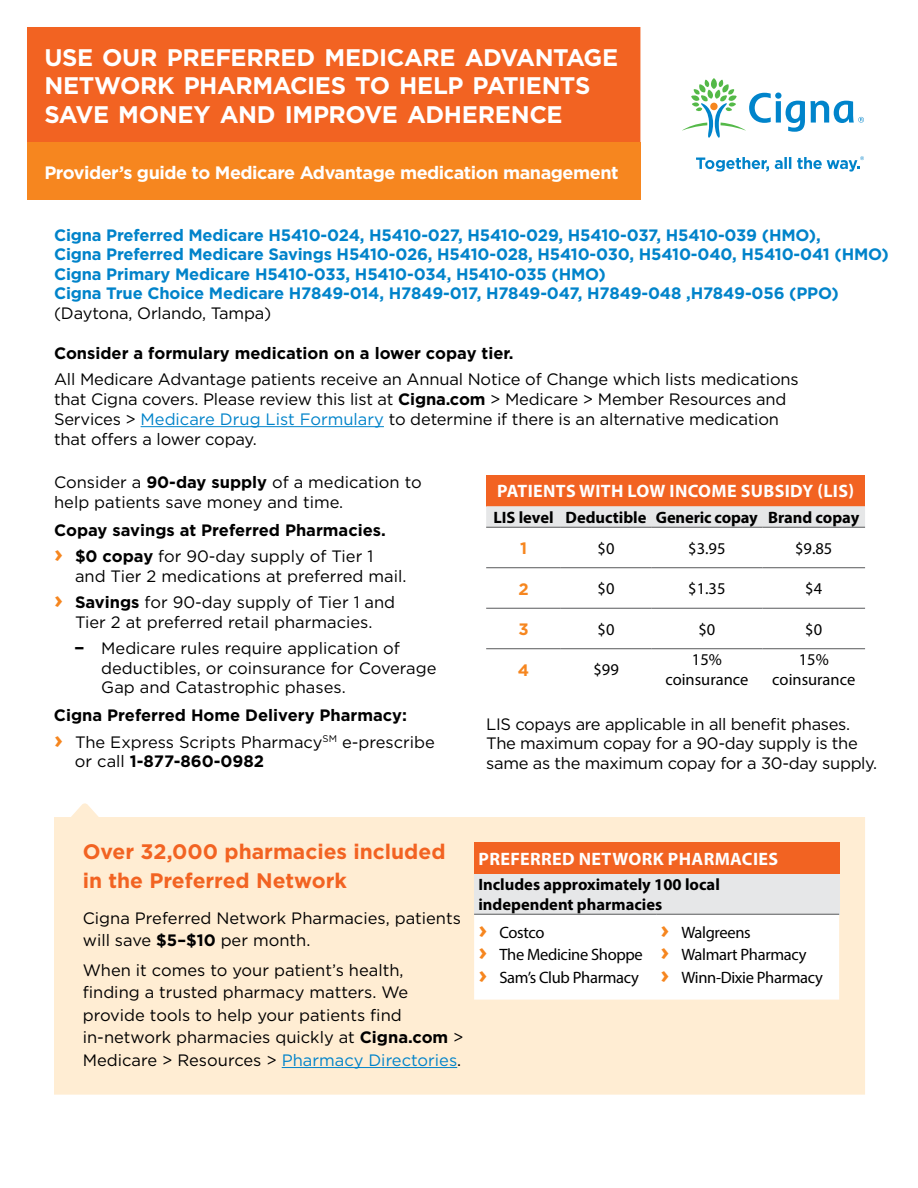
<style>
.page{position:relative;width:918px;height:1188px;background:#fff}
.page>*{position:absolute;margin:0;border:0;box-sizing:border-box;transform-origin:0 0}
.t1{font:700 24px/28.5px "Gotham";letter-spacing:-.015em;color:#fff}
.t2{font:700 21px/28.5px "Gotham";color:#f26322}
.t3{font:700 18px "Myriad Pro";letter-spacing:.02em;color:#fff}
.t4{font:700 18px "Gotham";letter-spacing:-.025em;color:#fff}
.t5{font:16.5px/22.5px "Gotham";letter-spacing:-.005em;color:#000}
.t6{font:700 16.5px/19.5px "Gotham";letter-spacing:-.01em;color:#0083ca}
.t7{font:700 16.5px/26.5px "Gotham";color:#000}
.t8{font:16.5px/22.8px "Myriad Pro";letter-spacing:-.02em;color:#000}
.t9{font:700 16.5px/19.5px "Myriad Pro";color:#000}
.t10{font:16.5px/19.5px "Myriad Pro";color:#000;text-align:center}
.t11{font:700 16.5px "Gotham";color:#f6861f}
.s1{font-weight:700}
.s2{color:#0083ca}
.s3{font-size:24px;color:#f6861f}
.s4{font-weight:400}
.s5{font-weight:700;font-size:24px;color:#f6861f}
.s6{font-family:"Gotham";font-weight:700;font-size:24px;color:#f6861f}
</style>
<div class="page">
<div style="left:486px;top:475px;width:379px;height:31px;background:#f26322"></div>
<svg style="left:486px;top:506px;width:379px;height:21px;background:#e4e3e4"></svg>
<hr style="left:486px;top:527px;width:75px;height:1px;background:#58595b">
<hr style="left:561px;top:527px;width:90px;height:1px;background:#58595b">
<hr style="left:651px;top:527px;width:111px;height:1px;background:#58595b">
<hr style="left:762px;top:527px;width:103px;height:1px;background:#58595b">
<hr style="left:486px;top:567px;width:75px;height:1px;background:#58595b">
<hr style="left:561px;top:567px;width:90px;height:1px;background:#58595b">
<hr style="left:651px;top:567px;width:111px;height:1px;background:#58595b">
<hr style="left:762px;top:567px;width:103px;height:1px;background:#58595b">
<hr style="left:486px;top:608px;width:75px;height:1px;background:#58595b">
<hr style="left:561px;top:608px;width:90px;height:1px;background:#58595b">
<hr style="left:651px;top:608px;width:111px;height:1px;background:#58595b">
<hr style="left:762px;top:608px;width:103px;height:1px;background:#58595b">
<hr style="left:486px;top:648px;width:75px;height:1px;background:#58595b">
<hr style="left:561px;top:648px;width:90px;height:1px;background:#58595b">
<hr style="left:651px;top:648px;width:111px;height:1px;background:#58595b">
<hr style="left:762px;top:648px;width:103px;height:1px;background:#58595b">
<div style="left:54px;top:817px;width:811px;height:278px;background:#ffedd3"></div>
<svg style="left:71px;top:803px;width:28px;height:14px"></svg>
<hr style="left:282px;top:1067px;width:175px;height:1px;background:#0083ca">
<div style="left:474px;top:843px;width:365px;height:31px;background:#f26322"></div>
<div style="left:474px;top:874px;width:365px;height:40px;background:#e6e7e8"></div>
<div style="left:474px;top:915px;width:365px;height:85px;background:#fff"></div>
<hr style="left:474px;top:914px;width:182px;height:1px;background:#58595b">
<hr style="left:656px;top:914px;width:183px;height:1px;background:#58595b">
<div style="left:27px;top:27px;width:613px;height:115px;background:#f26322"></div>
<div style="left:27px;top:142px;width:613px;height:58px;background:#f6861f"></div>
<svg style="left:696px;top:157px;width:73px;height:15px"></svg>
<svg style="left:775px;top:157px;width:16px;height:12px"></svg>
<svg style="left:797px;top:156px;width:67px;height:16px"></svg>
<svg style="left:682px;top:78px;width:182px;height:60px"></svg>
<hr style="left:141px;top:426px;width:243px;height:1px;background:#0083ca">
<h1 class="t1" style="left:44px;top:43px;width:575px">USE OUR PREFERRED MEDICARE ADVANTAGE<br>NETWORK PHARMACIES TO HELP PATIENTS<br>SAVE MONEY AND IMPROVE ADHERENCE</h1>
<p class="t4" style="left:44px;top:160px;width:576px">Provider’s guide to Medicare Advantage medication management</p>
<p class="t6" style="left:54px;top:225px;width:836px">Cigna Preferred Medicare H5410-024, H5410-027, H5410-029, H5410-037, H5410-039 (HMO),<br>Cigna Preferred Medicare Savings H5410-026, H5410-028, H5410-030, H5410-040, H5410-041 (HMO)<br>Cigna Primary Medicare H5410-033, H5410-034, H5410-035 (HMO)<br>Cigna True Choice Medicare H7849-014, H7849-017, H7849-047, H7849-048 ,H7849-056 (PPO)</p>
<p class="t5" style="left:54px;top:301px;width:219px">(Daytona, Orlando, Tampa)</p>
<p class="t7" style="left:54px;top:340px;width:461px">Consider a formulary medication on a lower copay tier.</p>
<p class="t5" style="left:54px;top:369px;width:746px;line-height:19.8px">All Medicare Advantage patients receive an Annual Notice of Change which lists medications that Cigna covers. Please review this list at <span class="s1">Cigna.com</span> &gt; Medicare &gt; Member Resources and Services &gt; <span class="s2">Medicare Drug List Formulary</span> to determine if there is an alternative medication that offers a lower copay.</p>
<p class="t5" style="left:54px;top:472px;width:369px;line-height:19.5px">Consider a <span class="s1">90-day supply</span> of a medication to help patients save money and time.</p>
<p class="t7" style="left:54px;top:516px;width:333px">Copay savings at Preferred Pharmacies. <span class="s3">›</span> $0 copay <span class="s4">for 90-day supply of Tier 1</span></p>
<p class="t5" style="left:54px;top:562px;width:354px;line-height:26.5px;text-indent:21px">and Tier 2 medications at preferred mail. <span class="s5">›</span> <span class="s1">Savings</span> for 90-day supply of Tier 1 and</p>
<p class="t5" style="left:74px;top:608px;width:327px;line-height:26.5px">Tier 2 at preferred retail pharmacies.<br><span class="s1">−</span> Medicare rules require application of</p>
<p class="t5" style="left:101px;top:658px;width:337px;line-height:19.5px">deductibles, or coinsurance for Coverage<br>Gap and Catastrophic phases.</p>
<p class="t5" style="left:54px;top:702px;width:383px;line-height:26.5px"><span class="s1">Cigna Preferred Home Delivery Pharmacy:<br></span><span class="s5">›</span> The Express Scripts Pharmacy<sup>SM</sup> e-prescribe</p>
<p class="t7" style="left:75px;top:748px;width:191px"><span class="s4">or call</span> 1-877-860-0982</p>
<p class="t3" style="left:497px;top:480px;width:359px">PATIENTS WITH LOW INCOME SUBSIDY (LIS)</p>
<p class="t9" style="left:493px;top:507px;width:368px">LIS level Deductible Generic copay Brand copay</p>
<p class="t11" style="left:520px;top:537px;width:8px">1</p>
<p class="t8" style="left:598px;top:536px;width:18px">$0</p>
<p class="t8" style="left:688px;top:536px;width:39px">$3.95</p>
<p class="t8" style="left:795px;top:536px;width:39px">$9.85</p>
<p class="t11" style="left:518px;top:578px;width:12px">2</p>
<p class="t8" style="left:598px;top:577px;width:18px">$0</p>
<p class="t8" style="left:688px;top:577px;width:39px">$1.35</p>
<p class="t8" style="left:805px;top:577px;width:18px">$4</p>
<p class="t11" style="left:518px;top:618px;width:12px">3</p>
<p class="t8" style="left:598px;top:617px;width:18px">$0</p>
<p class="t8" style="left:698px;top:617px;width:18px">$0</p>
<p class="t8" style="left:805px;top:617px;width:18px">$0</p>
<p class="t11" style="left:518px;top:659px;width:13px">4</p>
<p class="t8" style="left:593px;top:658px;width:27px">$99</p>
<p class="t10" style="left:665px;top:650px;width:84px">15% coinsurance</p>
<p class="t10" style="left:772px;top:650px;width:84px">15% coinsurance</p>
<p class="t5" style="left:486px;top:714px;width:393px;line-height:19.5px">LIS copays are applicable in all benefit phases.<br>The maximum copay for a 90-day supply is the same as the maximum copay for a 30-day supply.</p>
<p class="t2" style="left:83px;top:838px;width:364px">Over 32,000 pharmacies included in the Preferred Network</p>
<p class="t5" style="left:83px;top:906px;width:380px">Cigna Preferred Network Pharmacies, patients will save <span class="s1">$5–$10</span> per month.</p>
<p class="t5" style="left:83px;top:958px;width:382px">When it comes to your patient’s health, finding a trusted pharmacy matters. We provide tools to help your patients find in-network pharmacies quickly at <span class="s1">Cigna.com</span> &gt; Medicare &gt; Resources &gt; <span class="s2">Pharmacy Directories</span>.</p>
<p class="t3" style="left:479px;top:847px;width:301px">PREFERRED NETWORK PHARMACIES</p>
<p class="t9" style="left:478px;top:875px;width:243px">Includes approximately 100 local independent pharmacies</p>
<p class="t8" style="left:478px;top:921px;width:166px"><span class="s6">›</span> Costco<br><span class="s6">›</span> The Medicine Shoppe <span class="s6">›</span> Sam’s Club Pharmacy</p>
<p class="t8" style="left:661px;top:921px;width:164px"><span class="s6">›</span> Walgreens<br><span class="s6">›</span> Walmart Pharmacy<br><span class="s6">›</span> Winn-Dixie Pharmacy</p>
</div>
